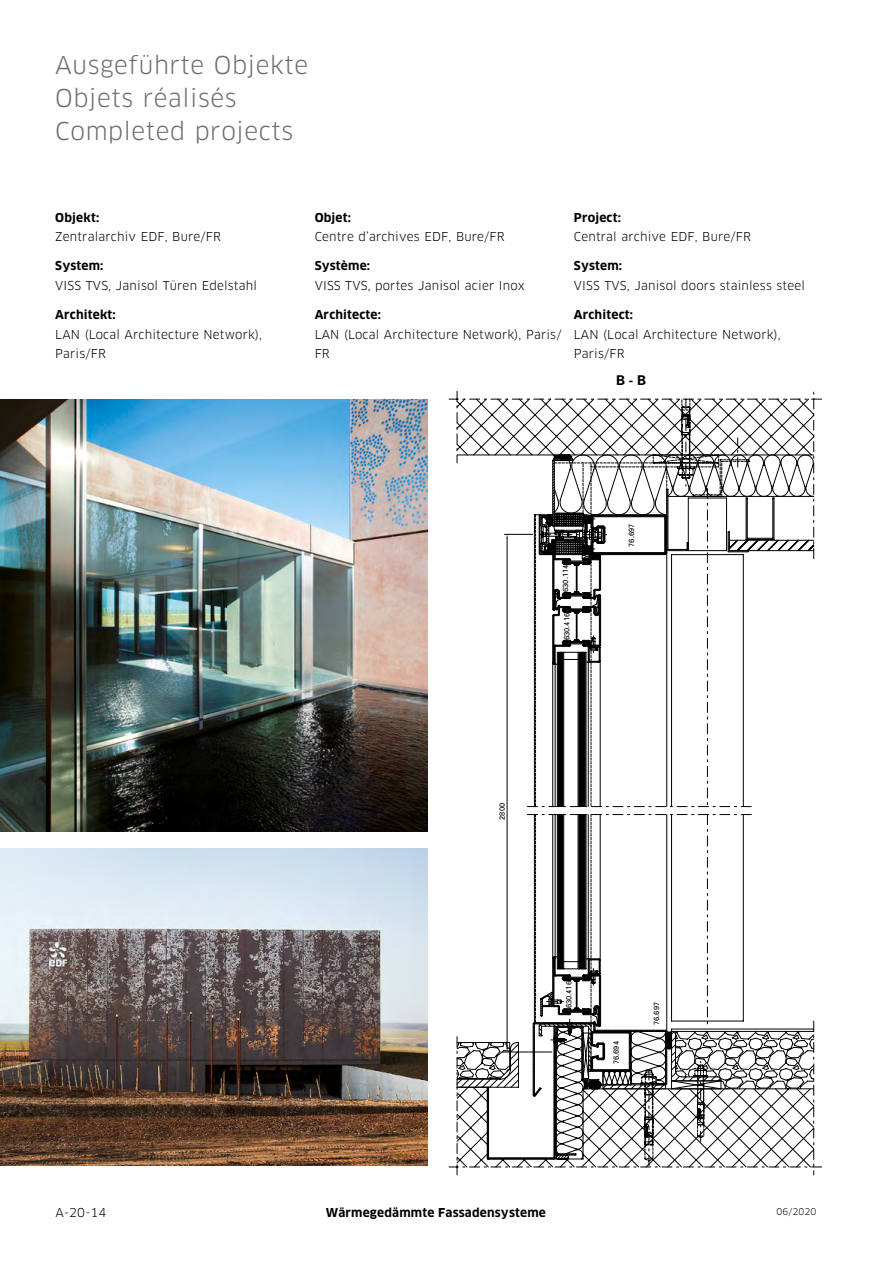
<style>
.page{position:relative;width:893px;height:1263px;background:#fff}
.page>*{position:absolute;margin:0;border:0;box-sizing:border-box;transform-origin:0 0}
.t1{font:24px/33px "Clan Pro";letter-spacing:.025em;color:#706f6f}
.t2{font:700 13.5px "Univers";color:#000}
.t3{font:12px/19.5px "Clan Pro";letter-spacing:.015em;color:#000}
.t4{font:700 12px "Clan Pro";letter-spacing:.015em;color:#000}
.t5{font:9px "Clan Pro";letter-spacing:.015em;color:#000}
.t6{font:7.5px "Univers";color:#000}
</style>
<div class="page">
<svg style="left:449px;top:391px;width:373px;height:784px"></svg>
<svg style="left:457px;top:454px;width:365px;height:705px"></svg>
<svg style="left:704px;top:399px;width:119px;height:80px"></svg>
<svg style="left:640px;top:399px;width:64px;height:558px"></svg>
<svg style="left:551px;top:957px;width:271px;height:210px"></svg>
<svg style="left:502px;top:538px;width:163px;height:546px"></svg>
<svg style="left:504px;top:514px;width:318px;height:292px"></svg>
<img style="left:0;top:399px;width:427px;height:432px">
<img style="left:0;top:848px;width:427px;height:317px">
<h1 class="t1" style="left:55px;top:49px;width:254px">Ausgeführte Objekte<br>Objets réalisés<br>Completed projects</h1>
<p class="t4" style="left:55px;top:210px;width:46px">Objekt:</p>
<p class="t3" style="left:55px;top:227px;width:167px">Zentralarchiv EDF, Bure/FR</p>
<p class="t4" style="left:55px;top:259px;width:50px">System:</p>
<p class="t3" style="left:55px;top:276px;width:203px">VISS TVS, Janisol Türen Edelstahl</p>
<p class="t4" style="left:55px;top:308px;width:62px">Architekt:</p>
<p class="t3" style="left:55px;top:324px;width:208px">LAN (Local Architecture Network),<br>Paris/FR</p>
<p class="t4" style="left:315px;top:210px;width:38px">Objet:</p>
<p class="t3" style="left:315px;top:227px;width:192px">Centre d’archives EDF, Bure/FR</p>
<p class="t4" style="left:315px;top:259px;width:57px">Système:</p>
<p class="t3" style="left:315px;top:276px;width:212px">VISS TVS, portes Janisol acier Inox</p>
<p class="t4" style="left:315px;top:308px;width:68px">Architecte:</p>
<p class="t3" style="left:315px;top:324px;width:248px">LAN (Local Architecture Network), Paris/<br>FR</p>
<p class="t4" style="left:574px;top:210px;width:49px">Project:</p>
<p class="t3" style="left:574px;top:227px;width:179px">Central archive EDF, Bure/FR</p>
<p class="t4" style="left:574px;top:259px;width:50px">System:</p>
<p class="t3" style="left:574px;top:276px;width:233px">VISS TVS, Janisol doors stainless steel</p>
<p class="t4" style="left:574px;top:308px;width:61px">Architect:</p>
<p class="t3" style="left:574px;top:324px;width:208px">LAN (Local Architecture Network),<br>Paris/FR</p>
<p class="t2" style="left:616px;top:372px;width:32px">B - B</p>
<p class="t6" style="left:627px;top:547px;width:24px;rotate:-90deg">76.697</p>
<p class="t6" style="left:561px;top:592px;width:29px;rotate:-90deg">630.114</p>
<p class="t6" style="left:562px;top:640px;width:29px;rotate:-90deg">630.416</p>
<p class="t6" style="left:497px;top:820px;width:18px;rotate:-90deg">2800</p>
<p class="t6" style="left:564px;top:1008px;width:29px;rotate:-90deg">630.416</p>
<p class="t6" style="left:612px;top:1064px;width:24px;rotate:-90deg">76.694</p>
<p class="t6" style="left:652px;top:1025px;width:24px;rotate:-90deg">76.697</p>
<p class="t3" style="left:56px;top:1203px;width:52px">A-20-14</p>
<p class="t4" style="left:326px;top:1206px;width:222px">Wärmegedämmte Fassadensysteme</p>
<p class="t5" style="left:776px;top:1206px;width:41px">06/2020</p>
</div>
